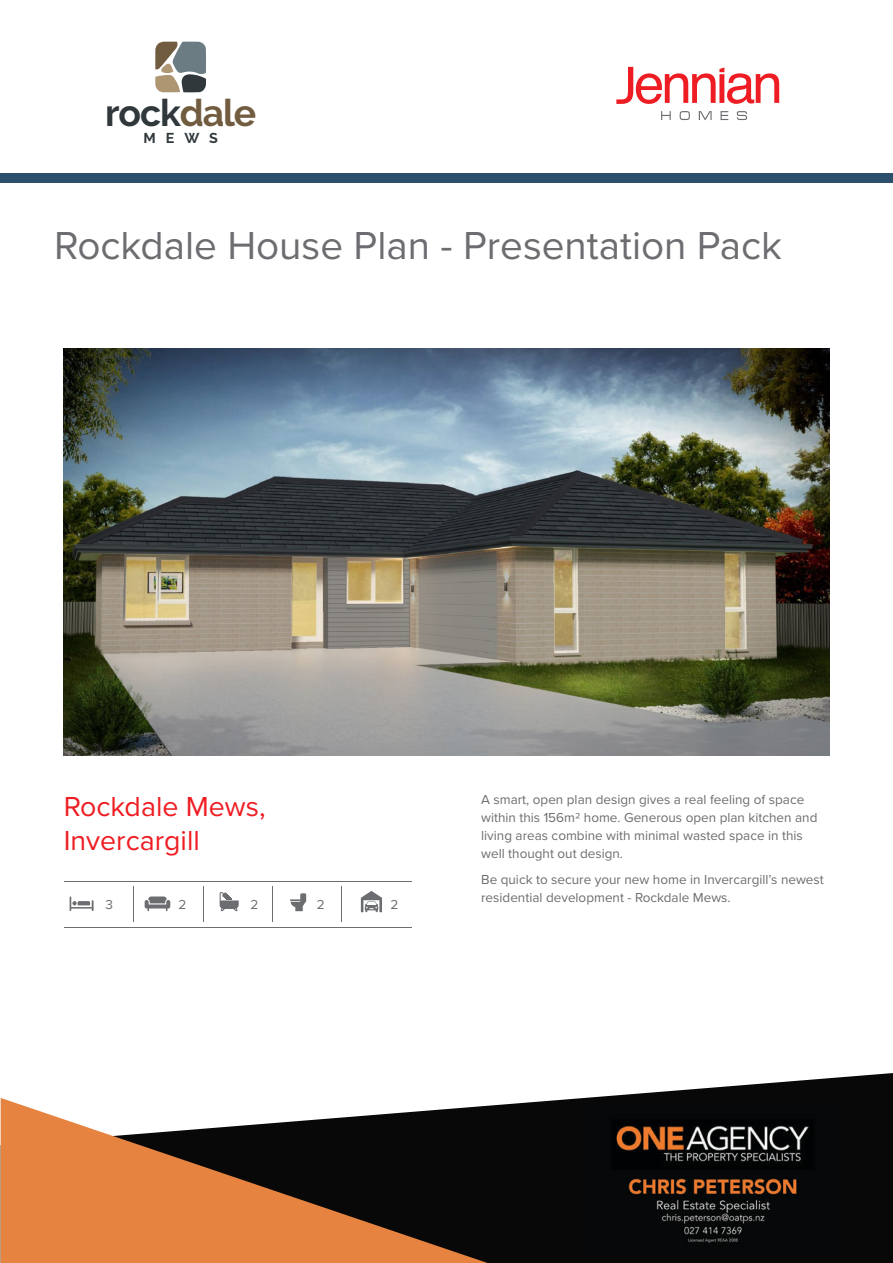
<style>
.page{position:relative;width:893px;height:1263px;background:#fff}
.page>*{position:absolute;margin:0;border:0;box-sizing:border-box;transform-origin:0 0}
.t1{font:40.5px "Proxima Nova";color:#6c6d70}
.t2{font:700 37.35px "Raleway";letter-spacing:-.03em;color:#31383c}
.t3{font:28.5px/34.5px "Proxima Nova";color:#ee1d23}
.t4{font:700 14.25px "Raleway";color:#31383c}
.t5{font:13.5px/18px "Proxima Nova";color:#6c6d70}
.s1{color:#725c3f}
</style>
<div class="page">
<div style="left:0;top:173px;width:893px;height:10px;background:#2c4f6b"></div>
<svg style="left:616px;top:67px;width:163px;height:37px"></svg>
<svg style="left:661px;top:111px;width:10px;height:9px"></svg>
<svg style="left:680px;top:111px;width:10px;height:9px"></svg>
<svg style="left:699px;top:111px;width:13px;height:9px"></svg>
<svg style="left:720px;top:111px;width:8px;height:9px"></svg>
<svg style="left:737px;top:111px;width:10px;height:9px"></svg>
<svg style="left:155px;top:42px;width:51px;height:51px;background:#8c8b84"></svg>
<svg style="left:488px;top:1073px;width:405px;height:190px;fill:#070807"></svg>
<svg style="left:1px;top:1098px;width:487px;height:165px;background:#976644"></svg>
<img style="left:587px;top:1103px;width:252px;height:152px">
<img style="left:64px;top:349px;width:765px;height:406px">
<svg style="left:70px;top:896px;width:24px;height:15px"></svg>
<svg style="left:145px;top:896px;width:25px;height:15px"></svg>
<hr style="left:133px;top:886px;width:1px;height:35px;background:#6c6d70">
<hr style="left:203px;top:885px;width:1px;height:36px;background:#6c6d70">
<hr style="left:272px;top:885px;width:1px;height:36px;background:#6c6d70">
<hr style="left:342px;top:885px;width:1px;height:36px;background:#6c6d70">
<hr style="left:64px;top:881px;width:348px;height:1px;background:#6c6d70">
<hr style="left:64px;top:927px;width:348px;height:1px;background:#6c6d70">
<svg style="left:290px;top:893px;width:16px;height:18px"></svg>
<svg style="left:220px;top:892px;width:19px;height:19px"></svg>
<svg style="left:361px;top:891px;width:21px;height:21px"></svg>
<h2 class="t2" style="left:105px;top:91px;width:153px">rock<span class="s1">dale</span></h2>
<p class="t4" style="left:143px;top:130px;width:76px">MEWS</p>
<h1 class="t1" style="left:54px;top:215px;width:730px">Rockdale House Plan - Presentation Pack</h1>
<h3 class="t3" style="left:64px;top:788px;width:203px">Rockdale Mews,<br>Invercargill</h3>
<p class="t5" style="left:106px;top:895px;width:9px">3</p>
<p class="t5" style="left:179px;top:895px;width:9px">2</p>
<p class="t5" style="left:251px;top:895px;width:9px">2</p>
<p class="t5" style="left:317px;top:895px;width:9px">2</p>
<p class="t5" style="left:390px;top:895px;width:9px">2</p>
<p class="t5" style="left:481px;top:790px;width:338px">A smart, open plan design gives a real feeling of space within this 156m2 home. Generous open plan kitchen and living areas combine with minimal wasted space in this well thought out design.</p>
<p class="t5" style="left:481px;top:869px;width:344px">Be quick to secure your new home in Invercargill’s newest residential development - Rockdale Mews.</p>
</div>
